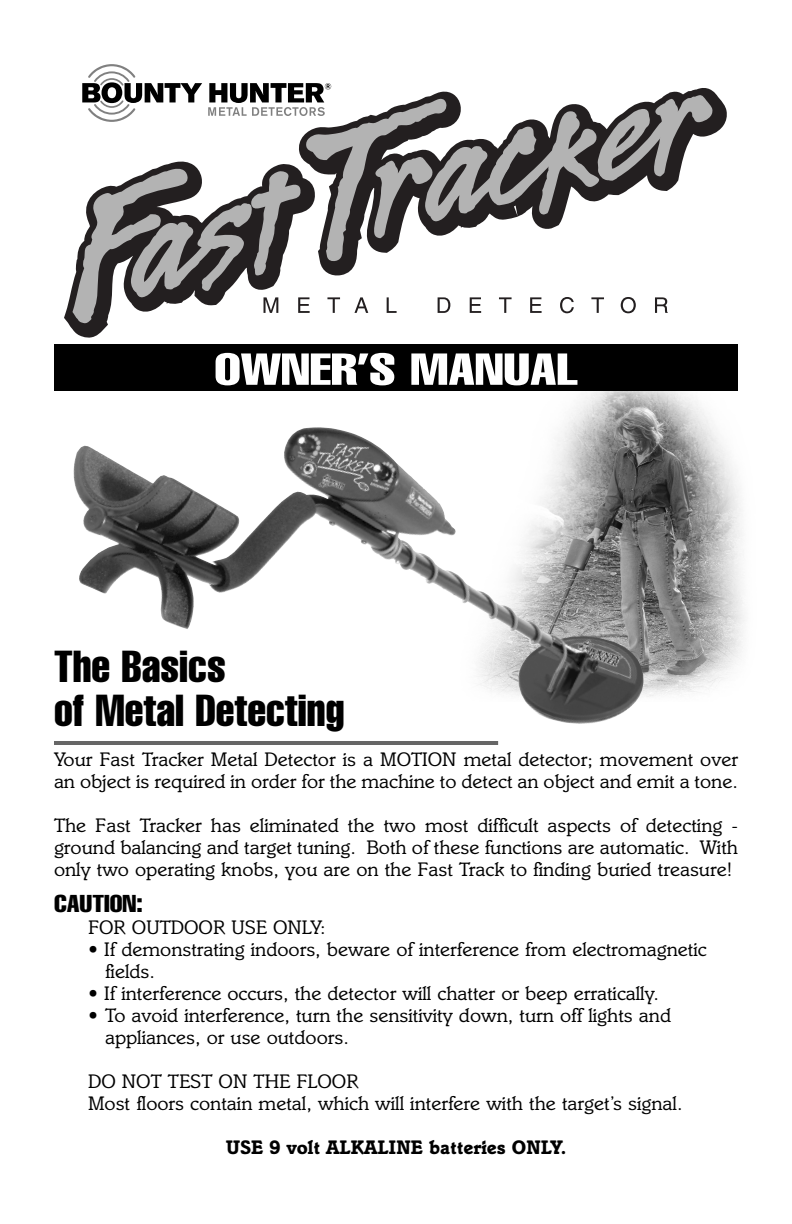
<style>
.page{position:relative;width:792px;height:1224px;background:#fff}
.page>*{position:absolute;margin:0;border:0;box-sizing:border-box;transform-origin:0 0}
.t1{font:extra-condensed 44px/44px "Helvetica";color:#000}
.t2{font:extra-condensed 44px "Helvetica";color:#fff;scale:1.3 1}
.t3{font:extra-condensed 24px "Helvetica";color:#000;scale:1.15 1}
.t4{font:20px/22px "Italia";color:#000}
.t5{font:700 20px "Italia";color:#000}
</style>
<div class="page">
<img style="left:478px;top:391px;width:267px;height:311px">
<div style="left:54px;top:345px;width:684px;height:46px;background:#000"></div>
<svg style="left:64px;top:287px;width:44px;height:51px"></svg>
<svg style="left:714px;top:92px;width:13px;height:42px"></svg>
<svg style="left:72px;top:64px;width:642px;height:259px"></svg>
<hr style="left:54px;top:741px;width:444px;height:4px;background:#666">
<img style="left:74px;top:427px;width:467px;height:219px">
<h1 class="t2" style="left:214px;top:353px;width:281px">OWNER’S MANUAL</h1>
<h1 class="t1" style="left:54px;top:647px;width:292px">The Basics<br>of Metal Detecting</h1>
<p class="t4" style="left:54px;top:750px;width:686px">Your Fast Tracker Metal Detector is a MOTION metal detector; movement over an object is required in order for the machine to detect an object and emit a tone.</p>
<p class="t4" style="left:54px;top:816px;width:686px;text-align:justify">The Fast Tracker has eliminated the two most difficult aspects of detecting - ground balancing and target tuning. Both of these functions are automatic. With only two operating knobs, you are on the Fast Track to finding buried treasure!</p>
<p class="t3" style="left:54px;top:895px;width:79px">CAUTION:</p>
<p class="t4" style="left:88px;top:918px;width:239px">FOR OUTDOOR USE ONLY:</p>
<p class="t4" style="left:105px;top:940px;width:603px;text-indent:-17px">• If demonstrating indoors, beware of interference from electromagnetic fields.</p>
<p class="t4" style="left:88px;top:984px;width:573px">• If interference occurs, the detector will chatter or beep erratically.</p>
<p class="t4" style="left:105px;top:1006px;width:568px;text-indent:-17px">• To avoid interference, turn the sensitivity down, turn off lights and appliances, or use outdoors.</p>
<p class="t4" style="left:88px;top:1072px;width:596px">DO NOT TEST ON THE FLOOR<br>Most floors contain metal, which will interfere with the target’s signal.</p>
<p class="t5" style="left:226px;top:1140px;width:342px">USE 9 volt ALKALINE batteries ONLY.</p>
</div>
